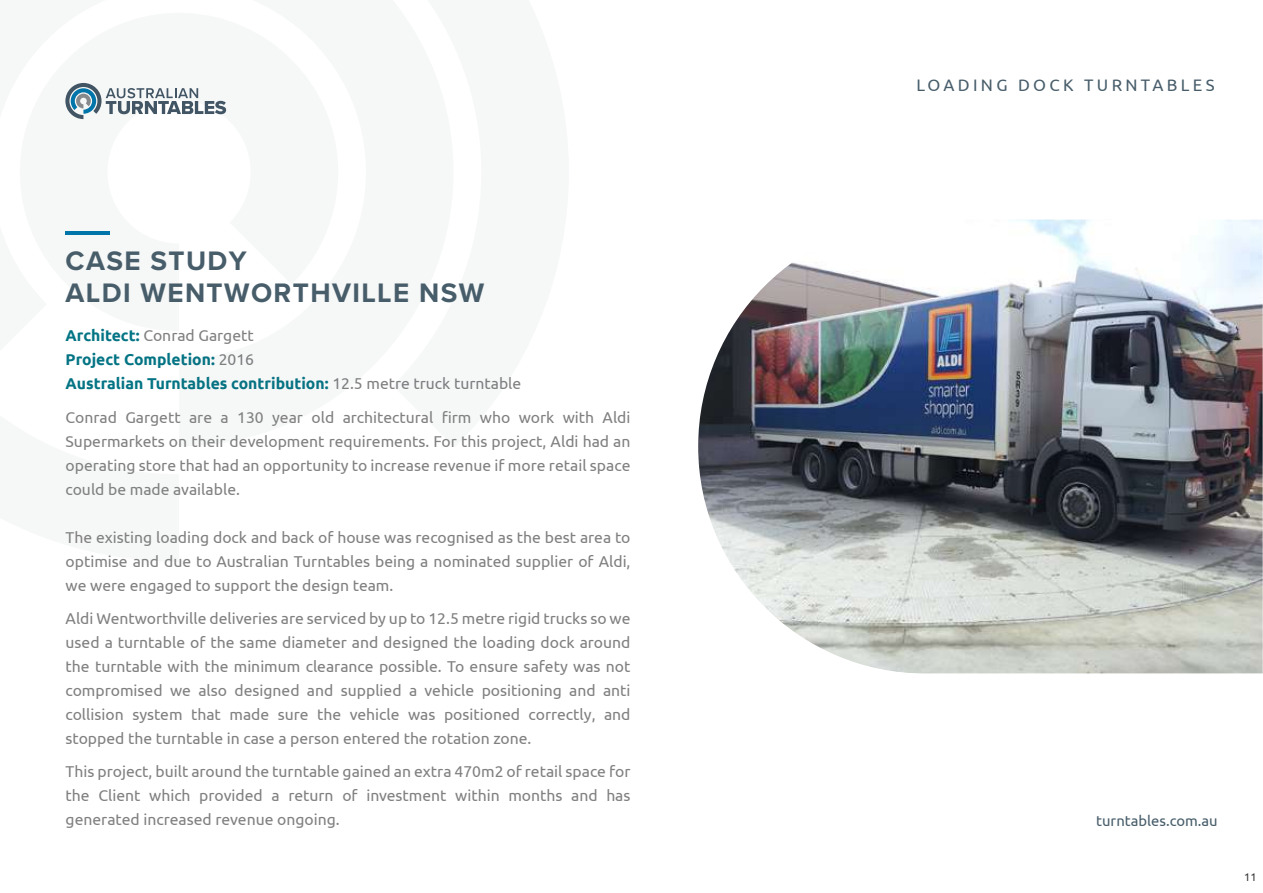
<style>
.page{position:relative;width:1263px;height:893px;background:#fff}
.page>*{position:absolute;margin:0;border:0;box-sizing:border-box;transform-origin:0 0}
.t1{font:700 27.75px/32.4px "Proxima Nova";letter-spacing:.05em;color:#475d6a}
.t2{font:16.65px "Ubuntu";letter-spacing:.2em;color:#475d6a}
.t3{font:15.75px/24px "Ubuntu";color:#808080;text-align:justify}
.t4{font:700 15.75px/24px "Ubuntu";color:#037484}
.t5{font:14.85px "Ubuntu";color:#475d6a}
.t6{font:11.7px "Myriad Pro";color:#000}
.t7{font:11.1px "Ubuntu";color:#383838}
.s1{font-weight:400;color:#808080}
</style>
<div class="page">
<svg style="left:65px;top:82px;width:161px;height:37px"></svg>
<hr style="left:66px;top:231px;width:44px;height:3px;background:#0075a9">
<img style="left:698px;top:220px;width:565px;height:453px">
<h1 class="t1" style="left:66px;top:244px;width:420px">CASE STUDY<br>ALDI WENTWORTHVILLE NSW</h1>
<p class="t4" style="left:66px;top:324px;width:457px">Architect: <span class="s1">Conrad Gargett<br></span>Project Completion: <span class="s1">2016<br></span>Australian Turntables contribution: <span class="s1">12.5 metre truck turntable</span></p>
<p class="t3" style="left:66px;top:405px;width:566px">Conrad Gargett are a 130 year old architectural firm who work with Aldi Supermarkets on their development requirements. For this project, Aldi had an operating store that had an opportunity to increase revenue if more retail space could be made available.</p>
<p class="t3" style="left:66px;top:525px;width:566px">The existing loading dock and back of house was recognised as the best area to optimise and due to Australian Turntables being a nominated supplier of Aldi, we were engaged to support the design team.</p>
<p class="t3" style="left:66px;top:606px;width:566px">Aldi Wentworthville deliveries are serviced by up to 12.5 metre rigid trucks so we used a turntable of the same diameter and designed the loading dock around the turntable with the minimum clearance possible. To ensure safety was not compromised we also designed and supplied a vehicle positioning and anti collision system that made sure the vehicle was positioned correctly, and stopped the turntable in case a person entered the rotation zone.</p>
<p class="t3" style="left:66px;top:759px;width:566px">This project, built around the turntable gained an extra 470m2 of retail space for the Client which provided a return of investment within months and has generated increased revenue ongoing.</p>
<p class="t2" style="left:916px;top:75px;width:300px">LOADING DOCK TURNTABLES</p>
<p class="t5" style="left:1096px;top:812px;width:123px">turntables.com.au</p>
<p class="t6" style="left:1085px;top:814px;width:157px">https://www.turntables.com.au/</p>
<p class="t7" style="left:1244px;top:870px;width:14px">11</p>
</div>
